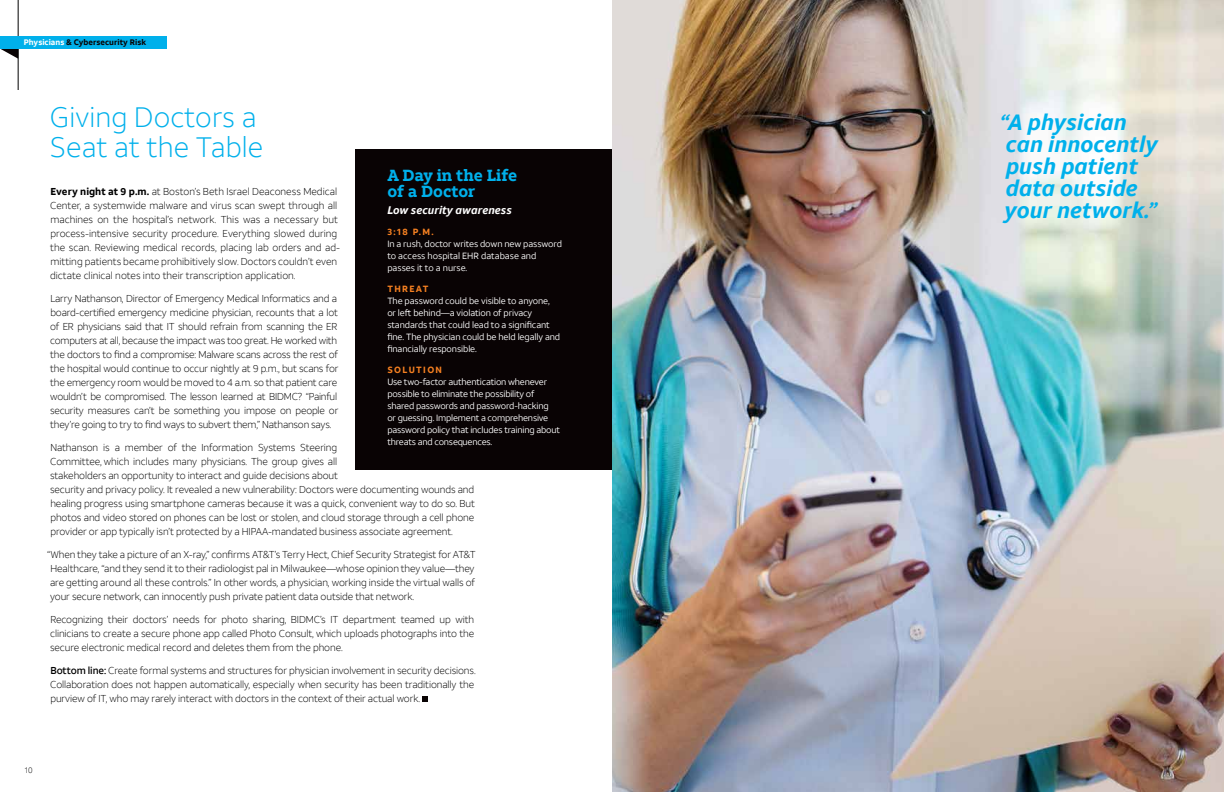
<style>
.page{position:relative;width:1224px;height:792px;background:#fff}
.page>*{position:absolute;margin:0;border:0;box-sizing:border-box;transform-origin:0 0}
.t1{font:300 28px/30px "ATT Aleck Sans";letter-spacing:.005em;color:#00b0eb}
.t2{font:italic 700 22px/22px "ATT Aleck Sans";color:#00b0eb}
.t3{font:700 16px/16px "ATT Aleck Slab";color:#00b0eb}
.t4{font:italic 700 11px "ATT Aleck Sans";color:#fff}
.t5{font:300 10px/14px "ATT Aleck Sans";letter-spacing:-.01em;color:#000}
.t6{font:9px/12px "ATT Aleck Sans";letter-spacing:-.02em;color:#fff}
.t7{font:700 9px "ATT Aleck Sans";letter-spacing:.15em;color:#f58021}
.t8{font:700 8px "ATT Aleck Sans";color:#090304}
.t9{font:300 8px "ATT Aleck Sans";color:#000}
.s1{color:#fff}
.s2{font-weight:700}
.s3{font-weight:500}
</style>
<div class="page">
<svg style="left:1px;top:49px;width:17px;height:10px"></svg>
<hr style="left:18px;top:0;width:1px;height:90px;background:#000">
<div style="left:0;top:36px;width:167px;height:13px;background:#00b0eb"></div>
<img style="left:612px;top:0;width:612px;height:792px">
<svg style="left:422px;top:697px;width:5px;height:5px"></svg>
<div style="left:356px;top:149px;width:256px;height:321px;background:#090304"></div>
<p class="t8" style="left:24px;top:37px;width:124px"><span class="s1">Physicians</span> &amp; Cybersecurity Risk</p>
<h1 class="t1" style="left:50px;top:102px;width:215px">Giving Doctors a<br>Seat at the Table</h1>
<h3 class="t3" style="left:387px;top:167px;width:132px">A Day in the Life of a Doctor</h3>
<p class="t5" style="left:50px;top:184px;width:292px"><span class="s2">Every night at 9 p.m.</span> at Boston’s Beth Israel Deaconess Medical Center, a systemwide malware and virus scan swept through all machines on the hospital’s network. This was a necessary but process-intensive security procedure. Everything slowed during the scan. Reviewing medical records, placing lab orders and ad&shy;mitting patients became prohibitively slow. Doctors couldn’t even dictate clinical notes into their transcription application.</p>
<p class="t5" style="left:50px;top:291px;width:290px">Larry Nathanson, Director of Emergency Medical Informatics and a board-certified emergency medicine physician, recounts that a lot of ER physicians said that IT should refrain from scanning the ER computers at all, because the impact was too great. He worked with the doctors to find a compromise: Malware scans across the rest of the hospital would continue to occur nightly at 9 p.m., but scans for the emergency room would be moved to 4 a.m. so that patient care wouldn’t be compromised. The lesson learned at BIDMC? “Painful security measures can’t be something you impose on people or they’re going to try to find ways to subvert them,” Nathanson says.</p>
<p class="t5" style="left:50px;top:440px;width:426px">Nathanson is a member of the Information Systems Steering<br>Committee, which includes many physicians. The group gives all<br>stakeholders an opportunity to interact and guide decisions about<br>security and privacy policy. It revealed a new vulnerability: Doctors were documenting wounds and healing progress using smartphone cameras because it was a quick, convenient way to do so. But photos and video stored on phones can be lost or stolen, and cloud storage through a cell phone provider or app typically isn’t protected by a HIPAA-mandated business associate agreement.</p>
<p class="t5" style="left:47px;top:547px;width:430px;text-align:justify">“When they take a picture of an X-ray,” confirms AT&amp;T’s Terry Hect, Chief Security Strategist for AT&amp;T Healthcare, “and they send it to their radiologist pal in Milwaukee—whose opinion they value—they are getting around all these controls.” In other words, a physician, working inside the virtual walls of your secure network, can innocently push private patient data outside that network.</p>
<p class="t5" style="left:50px;top:612px;width:426px;text-align:justify">Recognizing their doctors’ needs for photo sharing, BIDMC’s IT department teamed up with clinicians to create a secure phone app called Photo Consult, which uploads photographs into the secure electronic medical record and deletes them from the phone.</p>
<p class="t5" style="left:50px;top:663px;width:427px"><span class="s3">Bottom line:</span> Create formal systems and structures for physician involvement in security decisions.<br>Collaboration does not happen automatically, especially when security has been traditionally the purview of IT, who may rarely interact with doctors in the context of their actual work.</p>
<p class="t4" style="left:387px;top:203px;width:126px">Low security awareness</p>
<p class="t7" style="left:387px;top:226px;width:48px">3:18 P.M.</p>
<p class="t6" style="left:387px;top:238px;width:176px">In a rush, doctor writes down new password to access hospital EHR database and passes it to a nurse.</p>
<p class="t7" style="left:387px;top:283px;width:43px">THREAT</p>
<p class="t6" style="left:387px;top:295px;width:174px">The password could be visible to anyone, or left behind—a violation of privacy standards that could lead to a significant fine. The physician could be held legally and financially responsible.</p>
<p class="t7" style="left:387px;top:364px;width:56px">SOLUTION</p>
<p class="t6" style="left:387px;top:375px;width:174px">Use two-factor authentication whenever possible to eliminate the possibility of shared passwords and password-hacking<br>or guessing. Implement a comprehensive password policy that includes training about threats and consequences.</p>
<p class="t9" style="left:25px;top:765px;width:9px">10</p>
<h2 class="t2" style="left:1000px;top:111px;width:159px">“A physician can innocently push patient data outside your network.”</h2>
</div>
